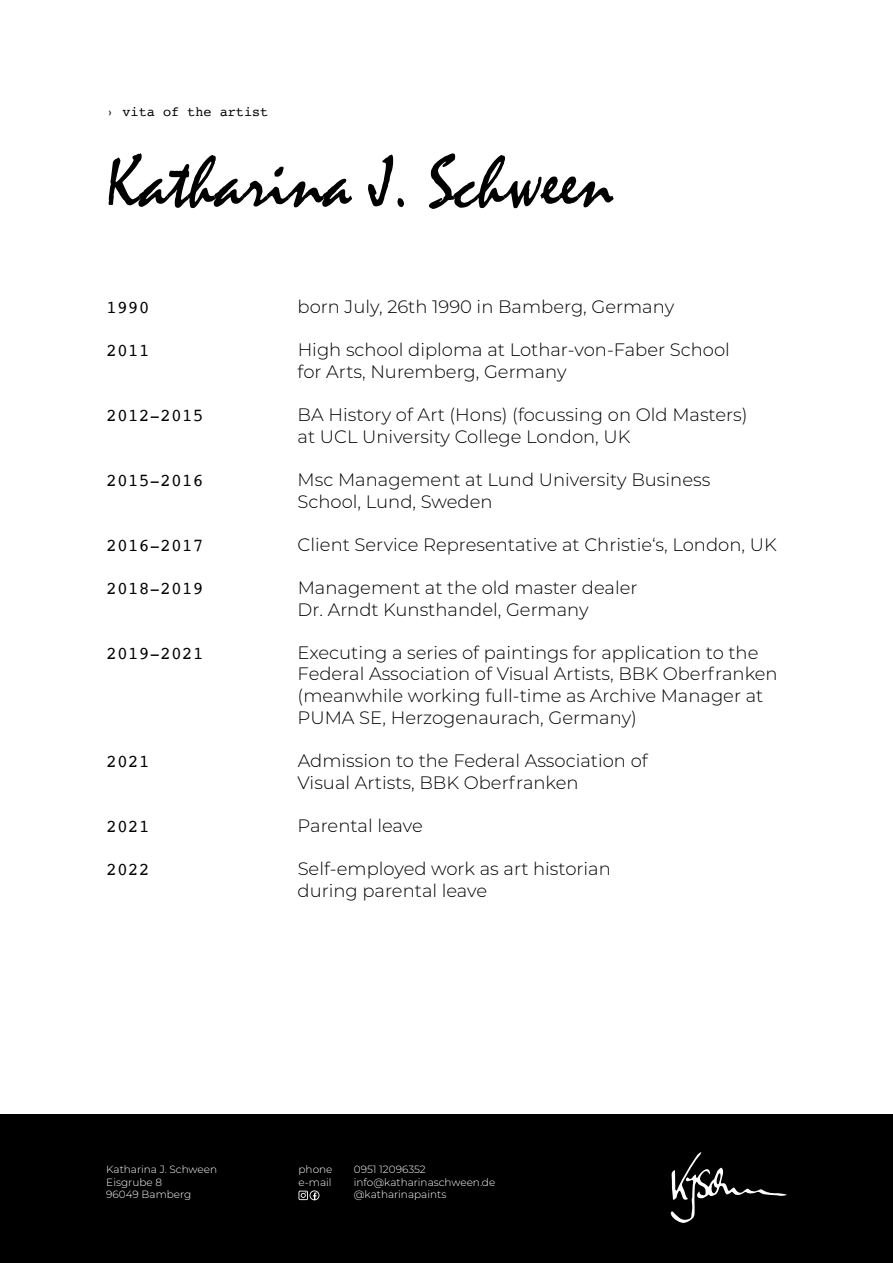
<style>
.page{position:relative;width:893px;height:1263px;background:#fff}
.page>*{position:absolute;margin:0;border:0;box-sizing:border-box;transform-origin:0 0}
.t1{font:75px "Mistral";color:#000}
.t2{font:300 18px/21.6px "Montserrat";color:#000}
.t3{font:18px "Courier";color:#000}
.t4{font:13.5px "Courier";color:#000}
.t5{font:300 10.5px "Montserrat";color:#fff}
</style>
<div class="page">
<div style="left:0;top:1114px;width:893px;height:149px;background:#000"></div>
<svg style="left:298px;top:1190px;width:21px;height:10px"></svg>
<svg style="left:670px;top:1152px;width:117px;height:71px"></svg>
<p class="t4" style="left:106px;top:102px;width:164px">› vita of the artist</p>
<p class="t1" style="left:106px;top:137px;width:509px">Katharina J. Schween</p>
<p class="t3" style="left:106px;top:294px;width:45px">1990</p>
<p class="t2" style="left:298px;top:295px;width:378px">born July, 26th 1990 in Bamberg, Germany</p>
<p class="t3" style="left:106px;top:337px;width:45px">2011</p>
<p class="t2" style="left:298px;top:339px;width:434px">High school diploma at Lothar-von-Faber School for Arts, Nuremberg, Germany</p>
<p class="t3" style="left:106px;top:402px;width:99px">2012-2015</p>
<p class="t2" style="left:298px;top:403px;width:451px">BA History of Art (Hons) (focussing on Old Masters) at UCL University College London, UK</p>
<p class="t3" style="left:106px;top:466px;width:99px">2015-2016</p>
<p class="t2" style="left:298px;top:468px;width:414px">Msc Management at Lund University Business<br>School, Lund, Sweden</p>
<p class="t3" style="left:106px;top:531px;width:99px">2016-2017</p>
<p class="t2" style="left:298px;top:533px;width:480px">Client Service Representative at Christie‘s, London, UK</p>
<p class="t3" style="left:106px;top:574px;width:99px">2018-2019</p>
<p class="t2" style="left:298px;top:576px;width:341px">Management at the old master dealer<br>Dr. Arndt Kunsthandel, Germany</p>
<p class="t3" style="left:106px;top:639px;width:99px">2019-2021</p>
<p class="t2" style="left:298px;top:641px;width:482px">Executing a series of paintings for application to the Federal Association of Visual Artists, BBK Oberfranken (meanwhile working full-time as Archive Manager at PUMA SE, Herzogenaurach, Germany)</p>
<p class="t3" style="left:106px;top:747px;width:45px">2021</p>
<p class="t2" style="left:298px;top:749px;width:352px">Admission to the Federal Association of<br>Visual Artists, BBK Oberfranken</p>
<p class="t3" style="left:106px;top:812px;width:45px">2021</p>
<p class="t2" style="left:298px;top:814px;width:127px">Parental leave</p>
<p class="t3" style="left:106px;top:855px;width:45px">2022</p>
<p class="t2" style="left:298px;top:857px;width:315px">Self-employed work as art historian during parental leave</p>
<p class="t5" style="left:106px;top:1162px;width:112px">Katharina J. Schween</p>
<p class="t5" style="left:106px;top:1175px;width:57px">Eisgrube 8</p>
<p class="t5" style="left:106px;top:1187px;width:87px">96049 Bamberg</p>
<p class="t5" style="left:298px;top:1162px;width:36px">phone</p>
<p class="t5" style="left:354px;top:1162px;width:74px">0951 12096352</p>
<p class="t5" style="left:298px;top:1175px;width:35px">e-mail</p>
<p class="t5" style="left:354px;top:1175px;width:143px">info@katharinaschween.de</p>
<p class="t5" style="left:354px;top:1187px;width:94px">@katharinapaints</p>
</div>
